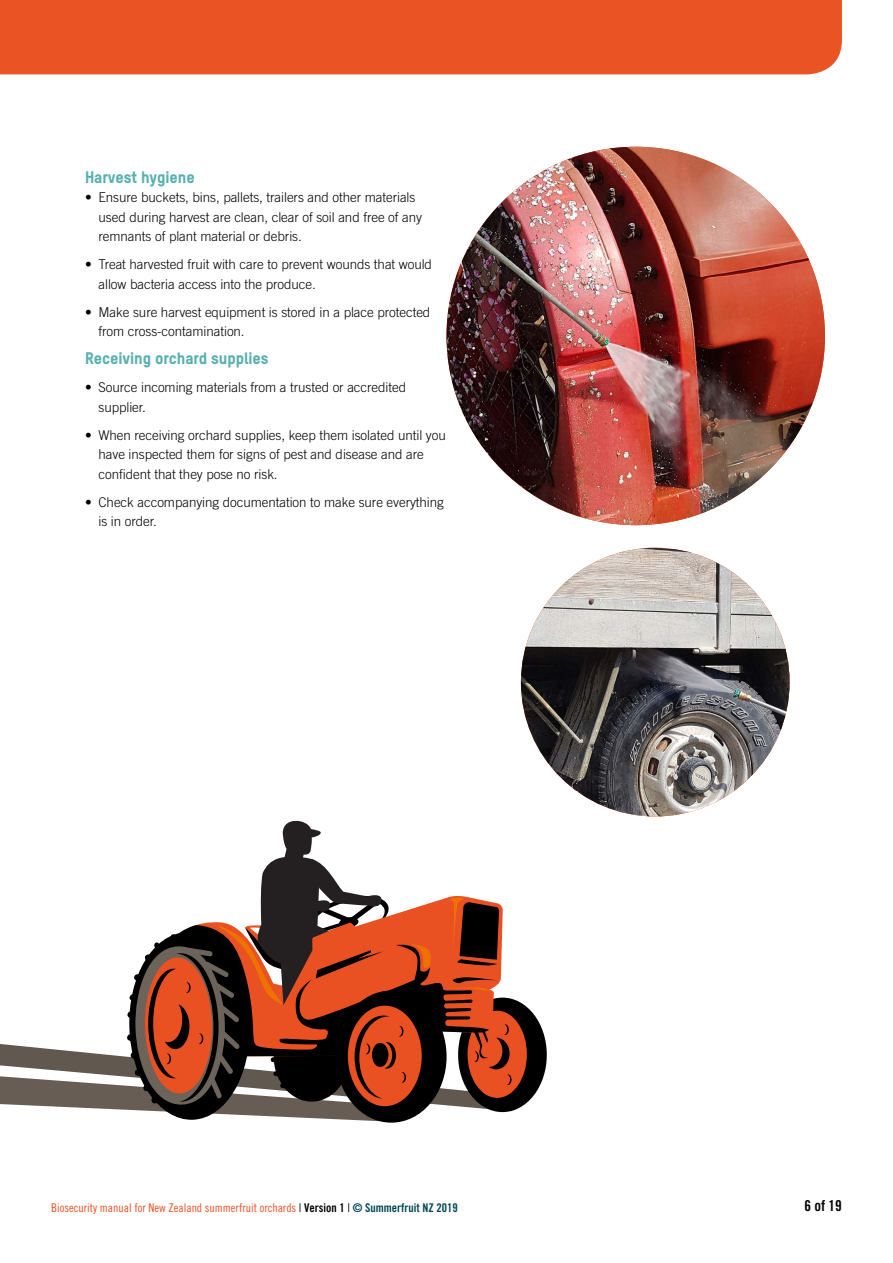
<style>
.page{position:relative;width:893px;height:1263px;background:#fff}
.page>*{position:absolute;margin:0;border:0;box-sizing:border-box;transform-origin:0 0}
.t1{font:800 16.5px "TSTARPRO";letter-spacing:-.005em;color:#58b1af}
.t2{font:15px "Trade Gothic Bold Cond Twenty";color:#000}
.t3{font:300 13.5px/19.5px "Trade Gothic";letter-spacing:-.005em;color:#000}
.t4{font:12px "Trade Gothic Cond Eighteen";color:#e95123}
.s1{color:#000}
.s2{font-family:"Trade Gothic Bold Cond Twenty";color:#000}
.s3{font-family:"Trade Gothic Bold Cond Twenty";color:#004656}
</style>
<div class="page">
<div style="left:0;top:0;width:842px;height:74px;background:#ea5425"></div>
<div style="left:458px;top:997px;width:89px;height:115px;background:#000;border-radius:50%"></div>
<div style="left:468px;top:1011px;width:59px;height:87px;background:#e95123;border-radius:50%"></div>
<svg style="left:0;top:820px;width:513px;height:302px"></svg>
<img style="left:446px;top:147px;width:379px;height:378px;border-radius:189px">
<img style="left:521px;top:548px;width:269px;height:268px;border-radius:134px">
<p class="t1" style="left:85px;top:166px;width:111px">Harvest hygiene</p>
<p class="t3" style="left:99px;top:188px;width:325px;text-indent:-13px">• Ensure buckets, bins, pallets, trailers and other materials used during harvest are clean, clear of soil and free of any remnants of plant material or debris.</p>
<p class="t3" style="left:99px;top:255px;width:335px;text-indent:-13px">• Treat harvested fruit with care to prevent wounds that would allow bacteria access into the produce.</p>
<p class="t3" style="left:99px;top:302px;width:333px;text-indent:-13px">• Make sure harvest equipment is stored in a place protected from cross-contamination.</p>
<p class="t1" style="left:85px;top:347px;width:185px">Receiving orchard supplies</p>
<p class="t3" style="left:99px;top:378px;width:309px;text-indent:-13px">• Source incoming materials from a trusted or accredited supplier.</p>
<p class="t3" style="left:99px;top:425px;width:349px;text-indent:-13px">• When receiving orchard supplies, keep them isolated until you have inspected them for signs of pest and disease and are confident that they pose no risk.</p>
<p class="t3" style="left:99px;top:492px;width:347px;text-indent:-13px">• Check accompanying documentation to make sure everything is in order.</p>
<p class="t4" style="left:51px;top:1200px;width:408px">Biosecurity manual for New Zealand summerfruit orchards <span class="s1">|</span> <span class="s2">Version 1</span> <span class="s1">|</span> <span class="s3">© Summerfruit NZ 2019</span></p>
<p class="t2" style="left:804px;top:1197px;width:39px">6 of 19</p>
</div>
